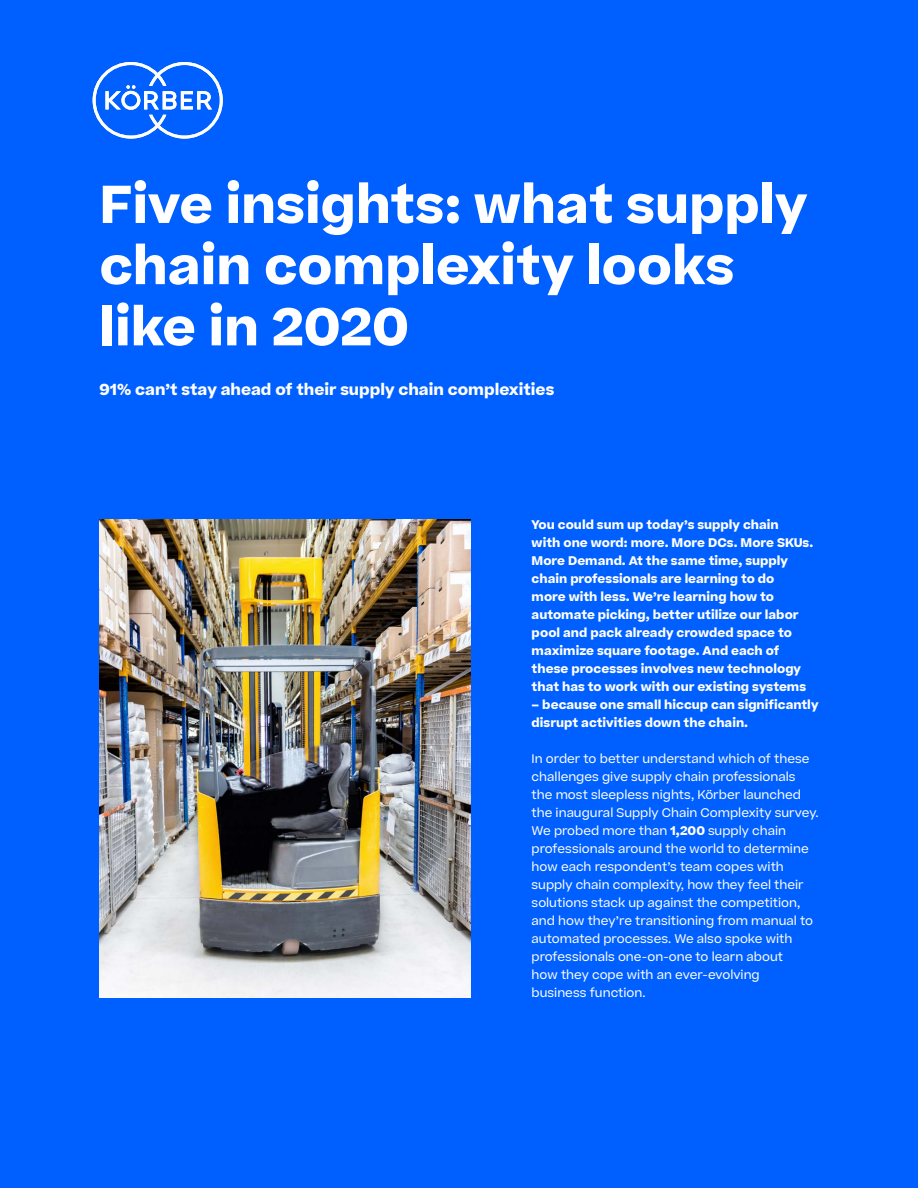
<style>
.page{position:relative;width:918px;height:1188px;background:#0060ff}
.page>*{position:absolute;margin:0;border:0;box-sizing:border-box;transform-origin:0 0}
.t1{font:700 51px/61.2px "Koerber";color:#fff}
.t2{font:700 15.3px "Koerber";color:#fff}
.t3{font:12px/18px "Koerber";color:#fff}
.t4{font:700 12px/18px "Koerber";color:#fff}
.s1{font-weight:700}
</style>
<div class="page">
<svg style="left:93px;top:62px;width:130px;height:77px"></svg>
<img style="left:99px;top:519px;width:371px;height:478px">
<h1 class="t1" style="left:99px;top:174px;width:709px">Five insights: what supply chain complexity looks like in 2020</h1>
<p class="t2" style="left:99px;top:379px;width:456px">91% can’t stay ahead of their supply chain complexities</p>
<p class="t4" style="left:532px;top:516px;width:283px">You could sum up today’s supply chain<br>with one word: more. More DCs. More SKUs.<br>More Demand. At the same time, supply chain professionals are learning to do<br>more with less. We’re learning how to automate picking, better utilize our labor pool and pack already crowded space to maximize square footage. And each of these processes involves new technology that has to work with our existing systems</p>
<p class="t4" style="left:532px;top:696px;width:288px">– because one small hiccup can significantly disrupt activities down the chain.</p>
<p class="t3" style="left:532px;top:750px;width:288px">In order to better understand which of these challenges give supply chain professionals the most sleepless nights, Körber launched the inaugural Supply Chain Complexity survey.<br>We probed more than <span class="s1">1,200</span> supply chain professionals around the world to determine how each respondent’s team copes with supply chain complexity, how they feel their solutions stack up against the competition, and how they’re transitioning from manual to automated processes. We also spoke with professionals one-on-one to learn about<br>how they cope with an ever-evolving<br>business function.</p>
</div>
